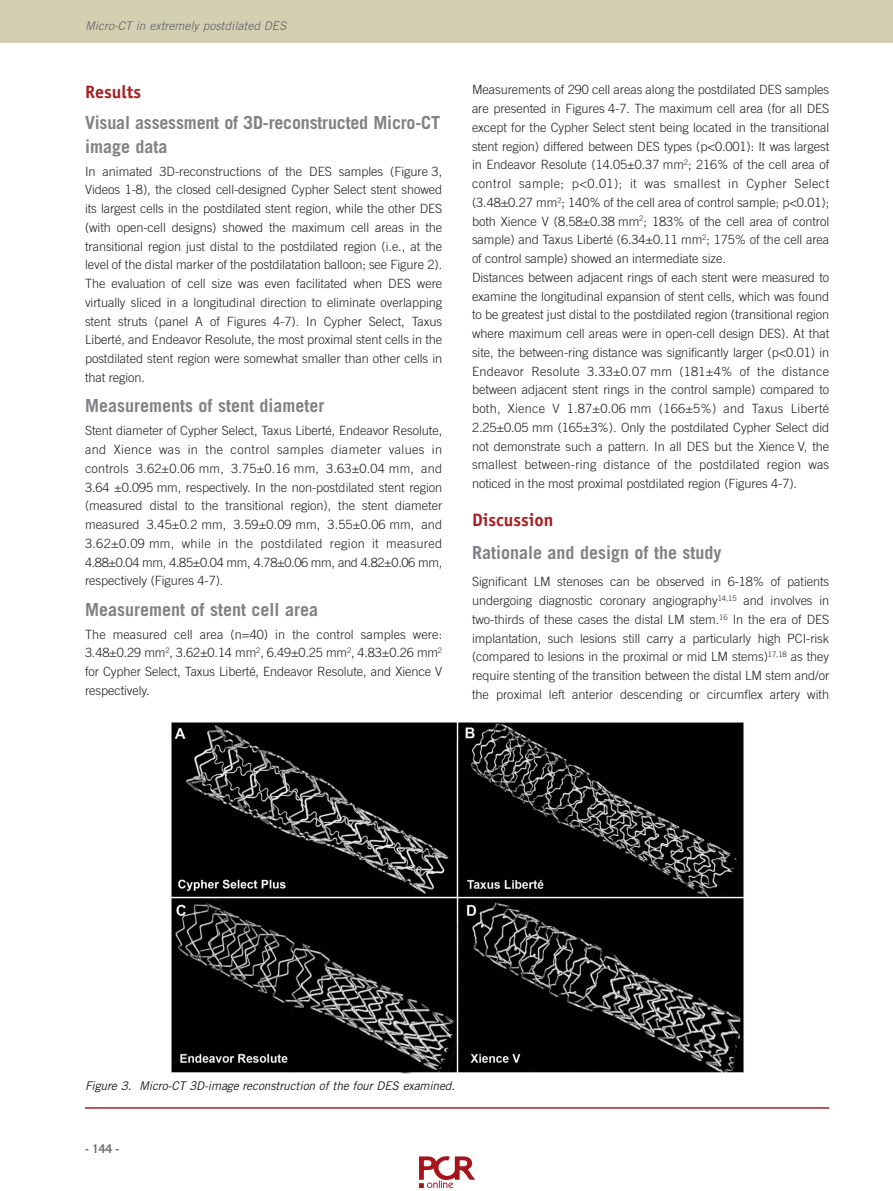
<style>
.page{position:relative;width:893px;height:1191px;background:#fff}
.page>*{position:absolute;margin:0;border:0;box-sizing:border-box;transform-origin:0 0}
.t1{font:700 18px/24px "Trade Gothic LT Std";color:#808285}
.t2{font:700 18px "Officina Sans Std";color:#a72023}
.t3{font:300 12.75px/18.8px "Trade Gothic LT Std";letter-spacing:-.005em;color:#231f20;text-align:justify}
.t4{font:italic 12px "Trade Gothic LT Std";letter-spacing:-.01em;color:#231f20}
.t5{font:italic 12px "Trade Gothic LT Std";letter-spacing:-.005em;color:#6c6d70}
.t6{font:700 12px "Trade Gothic LT Std";color:#6c6d70}
</style>
<div class="page">
<div style="left:0;top:0;width:893px;height:43px;background:#d3d0b2"></div>
<hr style="left:85px;top:1107px;width:744px;height:1px;background:#a72023">
<img style="left:171px;top:722px;width:573px;height:351px">
<img style="left:419px;top:1156px;width:56px;height:33px">
<p class="t5" style="left:85px;top:21px;width:203px">Micro-CT in extremely postdilated DES</p>
<h1 class="t2" style="left:85px;top:85px;width:57px">Results</h1>
<h1 class="t1" style="left:85px;top:112px;width:356px">Visual assessment of 3D-reconstructed Micro-CT image data</h1>
<p class="t3" style="left:85px;top:163px;width:359px">In animated 3D-reconstructions of the DES samples (Figure 3, Videos 1-8), the closed cell-designed Cypher Select stent showed its largest cells in the postdilated stent region, while the other DES (with open-cell designs) showed the maximum cell areas in the transitional region just distal to the postdilated region (i.e., at the level of the distal marker of the postdilatation balloon; see Figure 2).<br>The evaluation of cell size was even facilitated when DES were virtually sliced in a longitudinal direction to eliminate overlapping stent struts (panel A of Figures 4-7). In Cypher Select, Taxus Liberté, and Endeavor Resolute, the most proximal stent cells in the postdilated stent region were somewhat smaller than other cells in that region.</p>
<h1 class="t1" style="left:85px;top:395px;width:241px">Measurements of stent diameter</h1>
<p class="t3" style="left:85px;top:422px;width:359px">Stent diameter of Cypher Select, Taxus Liberté, Endeavor Resolute, and Xience was in the control samples diameter values in controls 3.62±0.06 mm, 3.75±0.16 mm, 3.63±0.04 mm, and 3.64 ±0.095 mm, respectively. In the non-postdilated stent region (measured distal to the transitional region), the stent diameter measured 3.45±0.2 mm, 3.59±0.09 mm, 3.55±0.06 mm, and 3.62±0.09 mm, while in the postdilated region it measured 4.88±0.04 mm, 4.85±0.04 mm, 4.78±0.06 mm, and 4.82±0.06 mm, respectively (Figures 4-7).</p>
<h1 class="t1" style="left:85px;top:599px;width:234px">Measurement of stent cell area</h1>
<p class="t3" style="left:85px;top:626px;width:359px">The measured cell area (n=40) in the control samples were:<br>3.48±0.29 mm<sup>2</sup>, 3.62±0.14 mm<sup>2</sup>, 6.49±0.25 mm<sup>2</sup>, 4.83±0.26 mm<sup>2 </sup>for Cypher Select, Taxus Liberté, Endeavor Resolute, and Xience V respectively.</p>
<p class="t3" style="left:472px;top:81px;width:359px;text-align:left">Measurements of 290 cell areas along the postdilated DES samples are presented in Figures 4-7. The maximum cell area (for all DES except for the Cypher Select stent being located in the transitional stent region) differed between DES types (p&lt;0.001): It was largest in Endeavor Resolute (14.05±0.37 mm<sup>2</sup>; 216% of the cell area of control sample; p&lt;0.01); it was smallest in Cypher Select (3.48±0.27 mm<sup>2</sup>; 140% of the cell area of control sample; p&lt;0.01); both Xience V (8.58±0.38 mm<sup>2</sup>; 183% of the cell area of control sample) and Taxus Liberté (6.34±0.11 mm<sup>2</sup>; 175% of the cell area of control sample) showed an intermediate size.<br>Distances between adjacent rings of each stent were measured to examine the longitudinal expansion of stent cells, which was found to be greatest just distal to the postdilated region (transitional region where maximum cell areas were in open-cell design DES). At that site, the between-ring distance was significantly larger (p&lt;0.01) in Endeavor Resolute 3.33±0.07 mm (181±4% of the distance between adjacent stent rings in the control sample) compared to both, Xience V 1.87±0.06 mm (166±5%) and Taxus Liberté 2.25±0.05 mm (165±3%). Only the postdilated Cypher Select did not demonstrate such a pattern. In all DES but the Xience V, the smallest between-ring distance of the postdilated region was noticed in the most proximal postdilated region (Figures 4-7).</p>
<h1 class="t2" style="left:472px;top:513px;width:83px">Discussion</h1>
<h1 class="t1" style="left:472px;top:542px;width:251px">Rationale and design of the study</h1>
<p class="t3" style="left:472px;top:573px;width:359px">Significant LM stenoses can be observed in 6-18% of patients undergoing diagnostic coronary angiography<sup>14,15</sup> and involves in two-thirds of these cases the distal LM stem.<sup>16</sup> In the era of DES implantation, such lesions still carry a particularly high PCI-risk (compared to lesions in the proximal or mid LM stems)<sup>17,18</sup> as they require stenting of the transition between the distal LM stem and/or the proximal left anterior descending or circumflex artery with</p>
<p class="t4" style="left:85px;top:1081px;width:372px">Figure 3. Micro-CT 3D-image reconstruction of the four DES examined.</p>
<p class="t6" style="left:85px;top:1144px;width:36px">- 144 -</p>
</div>
